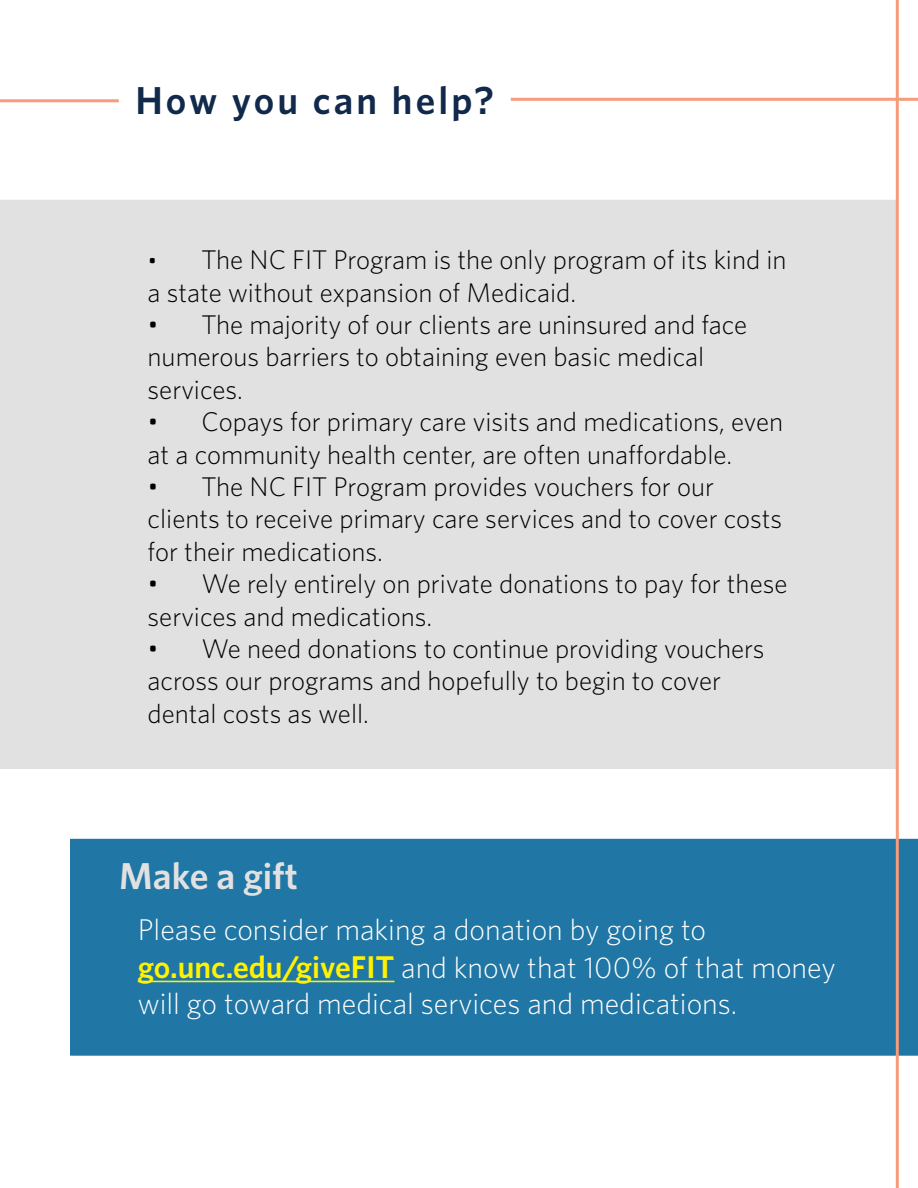
<style>
.page{position:relative;width:918px;height:1188px;background:#fff}
.page>*{position:absolute;margin:0;border:0;box-sizing:border-box;transform-origin:0 0}
.t1{font:600 39px "Whitney";letter-spacing:.08em;color:#11294b}
.t2{font:600 37.5px "Whitney";color:#e1e1e1}
.t3{font:300 30px/36.9px "Whitney";color:#fff}
.t4{font:300 27px/32.4px "Whitney";color:#000}
.s1{font-size:24px}
.s2{font-weight:600;font-size:31.5px;color:#fff200}
</style>
<div class="page">
<div style="left:70px;top:839px;width:848px;height:217px;background:#2076a4"></div>
<div style="left:0;top:200px;width:896px;height:569px;background:#e1e1e1"></div>
<hr style="left:511px;top:98px;width:407px;height:3px;background:#f79c7a">
<hr style="left:0;top:99px;width:119px;height:3px;background:#f79c7a">
<hr style="left:896px;top:0;width:3px;height:1188px;background:#f79c7a">
<hr style="left:138px;top:981px;width:256px;height:1px;background:#fff200">
<h1 class="t1" style="left:135px;top:74px;width:360px">How you can help?</h1>
<p class="t4" style="left:148px;top:243px;width:641px"><span class="s1">•</span> The NC FIT Program is the only program of its kind in a state without expansion of Medicaid.</p>
<p class="t4" style="left:148px;top:308px;width:601px">• The majority of our clients are uninsured and face numerous barriers to obtaining even basic medical services.</p>
<p class="t4" style="left:148px;top:405px;width:637px">• Copays for primary care visits and medications, even at a community health center, are often unaffordable.</p>
<p class="t4" style="left:148px;top:470px;width:636px">• The NC FIT Program provides vouchers for our clients to receive primary care services and to cover costs for their medications.</p>
<p class="t4" style="left:148px;top:567px;width:641px">• We rely entirely on private donations to pay for these services and medications.</p>
<p class="t4" style="left:148px;top:632px;width:619px">• We need donations to continue providing vouchers across our programs and hopefully to begin to cover dental costs as well.</p>
<h2 class="t2" style="left:119px;top:851px;width:180px">Make a gift</h2>
<p class="t3" style="left:138px;top:911px;width:700px">Please consider making a donation by going to <span class="s2">go.unc.edu/giveFIT</span> and know that 100% of that money will go toward medical services and medications.</p>
</div>
